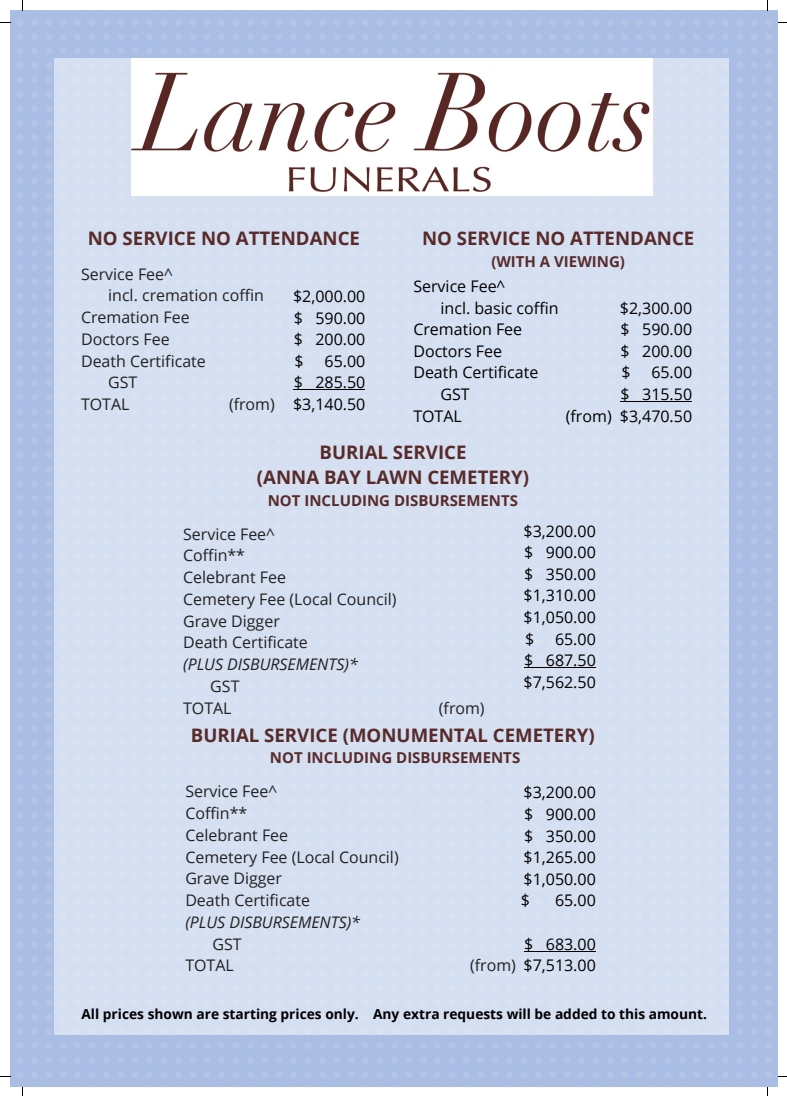
<style>
.page{position:relative;width:787px;height:1096px;background:#fff}
.page>*{position:absolute;margin:0;border:0;box-sizing:border-box;transform-origin:0 0}
.t1{font:700 18.62px "Open Sans";color:#582b2a}
.t2{font:16px "Open Sans";color:#000}
.t3{font:16px "Open Sans";color:#212121}
.t4{font:italic 16px "Open Sans";color:#212121}
.t5{font:700 15px "Open Sans";color:#582b2a}
.t6{font:700 13.75px "Open Sans";color:#000}
</style>
<div class="page">
<img style="left:10px;top:10px;width:768px;height:1076px">
<div style="left:55px;top:59px;width:674px;height:976px;background:#d5dff2"></div>
<img style="left:131px;top:59px;width:521px;height:137px">
<svg style="left:294px;top:389px;width:21px;height:1px"></svg>
<hr style="left:315px;top:389px;width:50px;height:1px;background:#000">
<svg style="left:621px;top:401px;width:21px;height:1px"></svg>
<hr style="left:642px;top:401px;width:50px;height:1px;background:#000">
<hr style="left:546px;top:950px;width:50px;height:1px;background:#000">
<svg style="left:524px;top:667px;width:22px;height:1px"></svg>
<hr style="left:546px;top:667px;width:50px;height:1px;background:#000">
<p class="t1" style="left:88px;top:225px;width:274px">NO SERVICE NO ATTENDANCE</p>
<p class="t3" style="left:81px;top:262px;width:93px">Service Fee^</p>
<p class="t3" style="left:108px;top:284px;width:157px">incl. cremation coffin</p>
<p class="t3" style="left:81px;top:306px;width:110px">Cremation Fee</p>
<p class="t3" style="left:81px;top:328px;width:90px">Doctors Fee</p>
<p class="t3" style="left:81px;top:349px;width:126px">Death Certificate</p>
<p class="t3" style="left:108px;top:371px;width:31px">GST</p>
<p class="t3" style="left:81px;top:393px;width:50px">TOTAL</p>
<p class="t3" style="left:229px;top:393px;width:47px">(from)</p>
<p class="t2" style="left:293px;top:285px;width:74px">$2,000.00</p>
<p class="t2" style="left:294px;top:306px;width:73px">$ 590.00</p>
<p class="t2" style="left:294px;top:328px;width:73px">$ 200.00</p>
<p class="t2" style="left:295px;top:349px;width:11px">$</p>
<p class="t2" style="left:324px;top:349px;width:42px">65.00</p>
<p class="t2" style="left:294px;top:371px;width:73px">$ 285.50</p>
<p class="t2" style="left:293px;top:393px;width:74px">$3,140.50</p>
<p class="t1" style="left:422px;top:225px;width:274px">NO SERVICE NO ATTENDANCE</p>
<p class="t5" style="left:491px;top:250px;width:135px">(WITH A VIEWING)</p>
<p class="t2" style="left:413px;top:275px;width:93px">Service Fee^</p>
<p class="t2" style="left:441px;top:296px;width:120px">incl. basic coffin</p>
<p class="t2" style="left:413px;top:318px;width:110px">Cremation Fee</p>
<p class="t2" style="left:413px;top:339px;width:90px">Doctors Fee</p>
<p class="t2" style="left:413px;top:361px;width:127px">Death Certificate</p>
<p class="t2" style="left:441px;top:383px;width:31px">GST</p>
<p class="t2" style="left:413px;top:404px;width:50px">TOTAL</p>
<p class="t2" style="left:566px;top:404px;width:47px">(from)</p>
<p class="t2" style="left:620px;top:296px;width:74px">$2,300.00</p>
<p class="t2" style="left:621px;top:318px;width:73px">$ 590.00</p>
<p class="t2" style="left:621px;top:339px;width:73px">$ 200.00</p>
<p class="t2" style="left:621px;top:361px;width:11px">$</p>
<p class="t2" style="left:651px;top:361px;width:42px">65.00</p>
<p class="t2" style="left:621px;top:383px;width:73px">$ 315.50</p>
<p class="t2" style="left:620px;top:404px;width:74px">$3,470.50</p>
<p class="t1" style="left:320px;top:439px;width:148px">BURIAL SERVICE</p>
<p class="t1" style="left:257px;top:464px;width:274px">(ANNA BAY LAWN CEMETERY)</p>
<p class="t5" style="left:268px;top:489px;width:252px">NOT INCLUDING DISBURSEMENTS</p>
<p class="t3" style="left:183px;top:522px;width:93px">Service Fee^</p>
<p class="t3" style="left:183px;top:544px;width:63px">Coffin**</p>
<p class="t3" style="left:183px;top:566px;width:104px">Celebrant Fee</p>
<p class="t3" style="left:183px;top:587px;width:215px">Cemetery Fee (Local Council)</p>
<p class="t3" style="left:183px;top:609px;width:98px">Grave Digger</p>
<p class="t3" style="left:183px;top:631px;width:126px">Death Certificate</p>
<p class="t4" style="left:183px;top:653px;width:176px">(PLUS DISBURSEMENTS)*</p>
<p class="t3" style="left:210px;top:674px;width:31px">GST</p>
<p class="t3" style="left:183px;top:696px;width:50px">TOTAL</p>
<p class="t3" style="left:439px;top:696px;width:47px">(from)</p>
<p class="t2" style="left:524px;top:519px;width:74px">$3,200.00</p>
<p class="t2" style="left:524px;top:541px;width:73px">$ 900.00</p>
<p class="t2" style="left:524px;top:562px;width:73px">$ 350.00</p>
<p class="t2" style="left:524px;top:584px;width:74px">$1,310.00</p>
<p class="t2" style="left:524px;top:605px;width:74px">$1,050.00</p>
<p class="t2" style="left:525px;top:627px;width:11px">$</p>
<p class="t2" style="left:555px;top:627px;width:42px">65.00</p>
<p class="t2" style="left:524px;top:649px;width:73px">$ 687.50</p>
<p class="t2" style="left:524px;top:670px;width:74px">$7,562.50</p>
<p class="t1" style="left:191px;top:722px;width:405px">BURIAL SERVICE (MONUMENTAL CEMETERY)</p>
<p class="t5" style="left:270px;top:747px;width:252px">NOT INCLUDING DISBURSEMENTS</p>
<p class="t3" style="left:185px;top:780px;width:93px">Service Fee^</p>
<p class="t3" style="left:185px;top:802px;width:63px">Coffin**</p>
<p class="t3" style="left:185px;top:823px;width:104px">Celebrant Fee</p>
<p class="t3" style="left:185px;top:845px;width:215px">Cemetery Fee (Local Council)</p>
<p class="t3" style="left:185px;top:867px;width:98px">Grave Digger</p>
<p class="t3" style="left:185px;top:888px;width:126px">Death Certificate</p>
<p class="t4" style="left:185px;top:910px;width:176px">(PLUS DISBURSEMENTS)*</p>
<p class="t3" style="left:212px;top:932px;width:31px">GST</p>
<p class="t3" style="left:185px;top:954px;width:50px">TOTAL</p>
<p class="t3" style="left:470px;top:954px;width:47px">(from)</p>
<p class="t2" style="left:524px;top:781px;width:74px">$3,200.00</p>
<p class="t2" style="left:524px;top:802px;width:73px">$ 900.00</p>
<p class="t2" style="left:524px;top:824px;width:73px">$ 350.00</p>
<p class="t2" style="left:524px;top:846px;width:74px">$1,265.00</p>
<p class="t2" style="left:524px;top:867px;width:74px">$1,050.00</p>
<p class="t2" style="left:521px;top:889px;width:11px">$</p>
<p class="t2" style="left:555px;top:889px;width:42px">65.00</p>
<p class="t2" style="left:524px;top:932px;width:73px">$ 683.00</p>
<p class="t2" style="left:524px;top:954px;width:74px">$7,513.00</p>
<p class="t6" style="left:81px;top:1003px;width:627px">All prices shown are starting prices only. Any extra requests will be added to this amount.</p>
</div>
